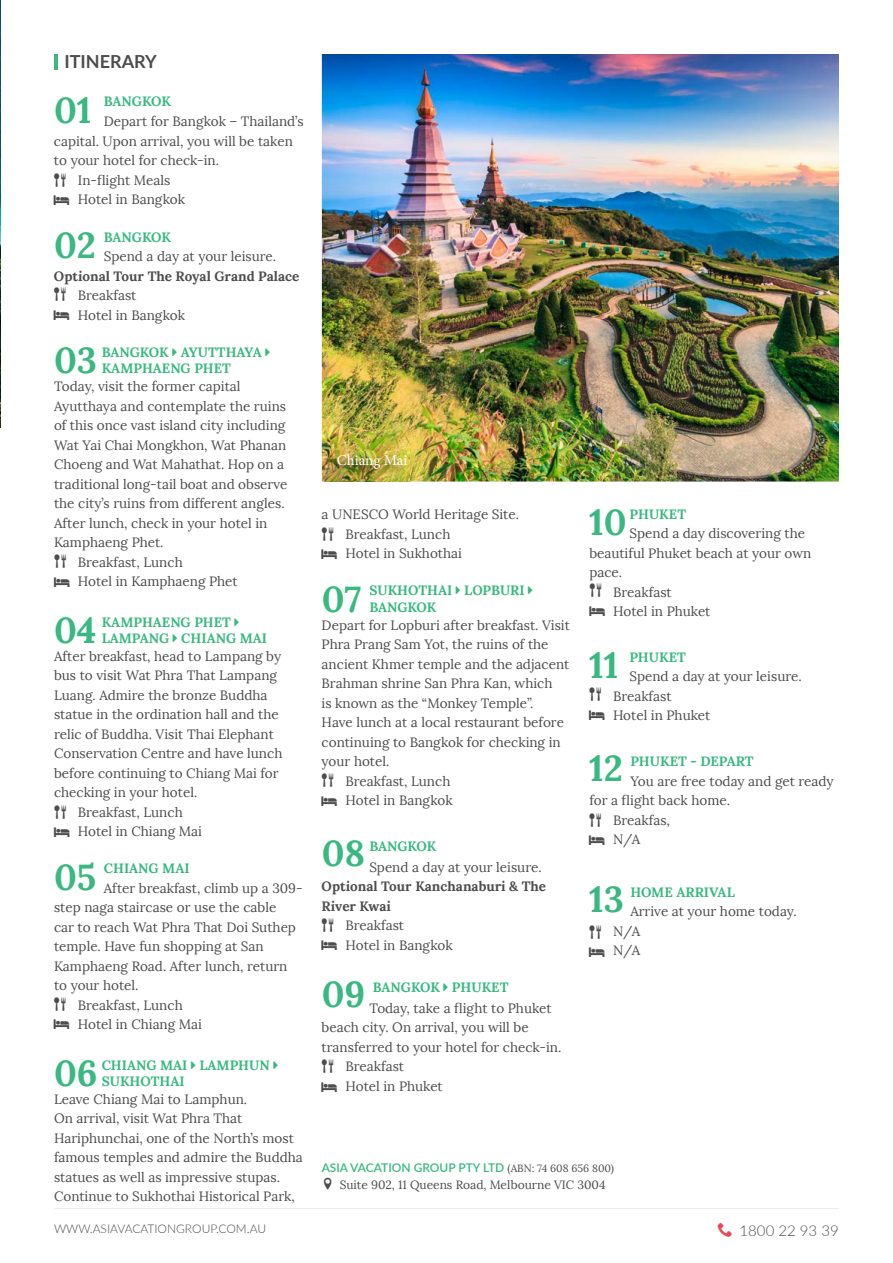
<style>
.page{position:relative;width:893px;height:1263px;background:#fff}
.page>*{position:absolute;margin:0;border:0;box-sizing:border-box;transform-origin:0 0}
.t1{font:700 36px "Lora";color:#39b881}
.t2{font:700 18px "Lato";color:#4d4d4f}
.t3{font:300 15px "Lato";color:#4d4d4f}
.t4{font:15px "Minion Pro";letter-spacing:-.01em;color:#fff}
.t5{font:13.5px/19.5px "Lora";color:#4d4d4f}
.t6{font:700 13.5px/16.2px "Lora";color:#39b881}
.t7{font:700 13.5px/19.5px "Lora";color:#4d4d4f}
.t8{font:13.5px "Ico Moon Free";color:#4d4d4f}
.t9{font:12px "Lora";color:#4d4d4f}
.t10{font:600 12px "Lato";color:#39b881}
.t11{font:300 12px "Lato";color:#4d4d4f}
.s1{font-family:"Lora";font-weight:400;font-size:10.5px;color:#4d4d4f}
.s2{color:#e84956}
</style>
<div class="page">
<img style="left:0;top:0;width:1px;height:427px">
<hr style="left:54px;top:1208px;width:785px;height:1px;background:#eaeeec">
<img style="left:322px;top:54px;width:517px;height:428px">
<hr style="left:54px;top:54px;width:3px;height:16px;background:#39b881">
<img style="left:325px;top:451px;width:85px;height:30px">
<h2 class="t2" style="left:64px;top:49px;width:94px">ITINERARY</h2>
<h1 class="t1" style="left:54px;top:87px;width:39px">01</h1>
<p class="t6" style="left:104px;top:93px;width:69px">BANGKOK</p>
<p class="t5" style="left:104px;top:112px;width:201px">Depart for Bangkok – Thailand’s</p>
<p class="t5" style="left:54px;top:131px;width:240px">capital. Upon arrival, you will be taken</p>
<p class="t5" style="left:54px;top:151px;width:167px">to your hotel for check-in.</p>
<p class="t5" style="left:78px;top:170px;width:94px">In-flight Meals</p>
<p class="t5" style="left:78px;top:190px;width:109px">Hotel in Bangkok</p>
<p class="t8" style="left:54px;top:173px;width:15px">▲□□</p>
<h1 class="t1" style="left:54px;top:222px;width:44px">02</h1>
<p class="t6" style="left:104px;top:229px;width:69px">BANGKOK</p>
<p class="t8" style="left:54px;top:288px;width:15px">▲□□</p>
<p class="t5" style="left:104px;top:247px;width:174px">Spend a day at your leisure.</p>
<p class="t7" style="left:54px;top:266px;width:247px">Optional Tour The Royal Grand Palace</p>
<p class="t5" style="left:78px;top:286px;width:109px">Breakfast<br>Hotel in Bangkok</p>
<h1 class="t1" style="left:54px;top:337px;width:45px">03</h1>
<p class="t6" style="left:102px;top:344px;width:162px">BANGKOK AYUTTHAYA<br>KAMPHAENG PHET</p>
<p class="t5" style="left:54px;top:377px;width:188px">Today, visit the former capital</p>
<p class="t5" style="left:54px;top:396px;width:234px">Ayutthaya and contemplate the ruins</p>
<p class="t5" style="left:54px;top:416px;width:233px">of this once vast island city including</p>
<p class="t5" style="left:54px;top:435px;width:234px">Wat Yai Chai Mongkhon, Wat Phanan</p>
<p class="t5" style="left:54px;top:455px;width:232px">Choeng and Wat Mahathat. Hop on a</p>
<p class="t5" style="left:54px;top:474px;width:235px">traditional long-tail boat and observe</p>
<p class="t5" style="left:54px;top:494px;width:232px">the city’s ruins from different angles.</p>
<p class="t5" style="left:54px;top:513px;width:215px">After lunch, check in your hotel in</p>
<p class="t5" style="left:54px;top:532px;width:111px">Kamphaeng Phet.</p>
<p class="t5" style="left:78px;top:552px;width:106px">Breakfast, Lunch</p>
<p class="t5" style="left:78px;top:571px;width:161px">Hotel in Kamphaeng Phet</p>
<p class="t8" style="left:54px;top:555px;width:15px">▲□□</p>
<h1 class="t1" style="left:54px;top:607px;width:44px">04</h1>
<p class="t6" style="left:102px;top:614px;width:167px">KAMPHAENG PHET<br>LAMPANG CHIANG MAI</p>
<p class="t5" style="left:54px;top:646px;width:229px">After breakfast, head to Lampang by</p>
<p class="t5" style="left:54px;top:666px;width:224px">bus to visit Wat Phra That Lampang</p>
<p class="t5" style="left:54px;top:685px;width:215px">Luang. Admire the bronze Buddha</p>
<p class="t5" style="left:54px;top:705px;width:226px">statue in the ordination hall and the</p>
<p class="t5" style="left:54px;top:724px;width:221px">relic of Buddha. Visit Thai Elephant</p>
<p class="t5" style="left:54px;top:744px;width:230px">Conservation Centre and have lunch</p>
<p class="t5" style="left:54px;top:763px;width:226px">before continuing to Chiang Mai for</p>
<p class="t5" style="left:54px;top:783px;width:145px">checking in your hotel.</p>
<p class="t5" style="left:78px;top:802px;width:106px">Breakfast, Lunch</p>
<p class="t5" style="left:78px;top:822px;width:126px">Hotel in Chiang Mai</p>
<p class="t8" style="left:54px;top:805px;width:15px">▲□□</p>
<h1 class="t1" style="left:54px;top:854px;width:44px">05</h1>
<p class="t6" style="left:104px;top:860px;width:87px">CHIANG MAI</p>
<p class="t5" style="left:104px;top:878px;width:200px">After breakfast, climb up a 309-</p>
<p class="t5" style="left:54px;top:898px;width:224px">step naga staircase or use the cable</p>
<p class="t5" style="left:54px;top:917px;width:244px">car to reach Wat Phra That Doi Suthep</p>
<p class="t5" style="left:54px;top:937px;width:211px">temple. Have fun shopping at San</p>
<p class="t5" style="left:54px;top:956px;width:235px">Kamphaeng Road. After lunch, return</p>
<p class="t5" style="left:54px;top:976px;width:86px">to your hotel.</p>
<p class="t5" style="left:78px;top:995px;width:106px">Breakfast, Lunch</p>
<p class="t5" style="left:78px;top:1015px;width:126px">Hotel in Chiang Mai</p>
<p class="t8" style="left:54px;top:997px;width:15px">▲□□</p>
<h1 class="t1" style="left:54px;top:1050px;width:45px">06</h1>
<p class="t6" style="left:102px;top:1056px;width:170px">CHIANG MAI LAMPHUN<br>SUKHOTHAI</p>
<p class="t5" style="left:54px;top:1089px;width:250px">Leave Chiang Mai to Lamphun.<br>On arrival, visit Wat Phra That Hariphunchai, one of the North’s most famous temples and admire the Buddha statues as well as impressive stupas.<br>Continue to Sukhothai Historical Park,</p>
<p class="t4" style="left:337px;top:450px;width:72px">Chiang Mai</p>
<p class="t5" style="left:346px;top:505px;width:175px;text-indent:-24px">a UNESCO World Heritage Site.<br>Breakfast, Lunch<br>Hotel in Sukhothai</p>
<p class="t8" style="left:322px;top:527px;width:15px">▲□□</p>
<h1 class="t1" style="left:322px;top:576px;width:41px">07</h1>
<p class="t6" style="left:369px;top:582px;width:157px">SUKHOTHAI LOPBURI<br>BANGKOK</p>
<p class="t5" style="left:322px;top:615px;width:250px">Depart for Lopburi after breakfast. Visit</p>
<p class="t5" style="left:322px;top:635px;width:228px">Phra Prang Sam Yot, the ruins of the</p>
<p class="t5" style="left:322px;top:654px;width:249px">ancient Khmer temple and the adjacent</p>
<p class="t5" style="left:322px;top:674px;width:232px">Brahman shrine San Phra Kan, which</p>
<p class="t5" style="left:322px;top:693px;width:213px">is known as the “Monkey Temple”.</p>
<p class="t5" style="left:322px;top:713px;width:244px">Have lunch at a local restaurant before</p>
<p class="t5" style="left:322px;top:732px;width:240px">continuing to Bangkok for checking in</p>
<p class="t5" style="left:322px;top:752px;width:69px">your hotel.</p>
<p class="t5" style="left:346px;top:771px;width:106px">Breakfast, Lunch</p>
<p class="t5" style="left:346px;top:791px;width:109px">Hotel in Bangkok</p>
<p class="t8" style="left:322px;top:774px;width:15px">▲□□</p>
<h1 class="t1" style="left:322px;top:830px;width:45px">08</h1>
<p class="t6" style="left:369px;top:838px;width:69px">BANGKOK</p>
<p class="t5" style="left:369px;top:857px;width:174px">Spend a day at your leisure.</p>
<p class="t7" style="left:322px;top:876px;width:226px">Optional Tour Kanchanaburi &amp; The<br>River Kwai</p>
<p class="t5" style="left:346px;top:916px;width:109px">Breakfast<br>Hotel in Bangkok</p>
<p class="t8" style="left:322px;top:918px;width:15px">▲□□</p>
<h1 class="t1" style="left:322px;top:971px;width:45px">09</h1>
<p class="t6" style="left:373px;top:978px;width:137px">BANGKOK PHUKET</p>
<p class="t5" style="left:369px;top:998px;width:184px">Today, take a flight to Phuket</p>
<p class="t5" style="left:322px;top:1018px;width:209px">beach city. On arrival, you will be</p>
<p class="t5" style="left:322px;top:1037px;width:241px">transferred to your hotel for check-in.</p>
<p class="t5" style="left:346px;top:1056px;width:60px">Breakfast</p>
<p class="t5" style="left:346px;top:1076px;width:99px">Hotel in Phuket</p>
<p class="t8" style="left:322px;top:1060px;width:15px">▲□□</p>
<h1 class="t1" style="left:589px;top:499px;width:39px">10</h1>
<p class="t6" style="left:630px;top:506px;width:58px">PHUKET</p>
<p class="t5" style="left:630px;top:524px;width:177px">Spend a day discovering the</p>
<p class="t5" style="left:589px;top:543px;width:224px">beautiful Phuket beach at your own</p>
<p class="t5" style="left:589px;top:563px;width:34px">pace.</p>
<p class="t5" style="left:613px;top:582px;width:60px">Breakfast</p>
<p class="t5" style="left:613px;top:602px;width:99px">Hotel in Phuket</p>
<p class="t8" style="left:589px;top:584px;width:15px">▲□□</p>
<h1 class="t1" style="left:589px;top:642px;width:31px">11</h1>
<p class="t6" style="left:629px;top:649px;width:58px">PHUKET</p>
<p class="t8" style="left:589px;top:688px;width:15px">▲□□</p>
<p class="t5" style="left:613px;top:667px;width:190px;text-indent:16px">Spend a day at your leisure.<br>Breakfast<br>Hotel in Phuket</p>
<h1 class="t1" style="left:589px;top:745px;width:35px">12</h1>
<p class="t6" style="left:630px;top:753px;width:125px">PHUKET - DEPART</p>
<p class="t8" style="left:589px;top:813px;width:15px">▲□□</p>
<p class="t5" style="left:630px;top:771px;width:205px">You are free today and get ready</p>
<p class="t5" style="left:589px;top:791px;width:142px">for a flight back home.</p>
<p class="t5" style="left:613px;top:810px;width:58px">Breakfas,</p>
<p class="t5" style="left:613px;top:830px;width:28px">N/A</p>
<h1 class="t1" style="left:589px;top:876px;width:36px">13</h1>
<p class="t6" style="left:630px;top:884px;width:106px">HOME ARRIVAL</p>
<p class="t8" style="left:589px;top:925px;width:15px">▲□□</p>
<p class="t5" style="left:613px;top:902px;width:185px;text-indent:17px">Arrive at your home today.<br>N/A<br>N/A</p>
<p class="t10" style="left:322px;top:1159px;width:294px">ASIA VACATION GROUP PTY LTD <span class="s1">(ABN: 74 608 656 800)</span></p>
<p class="t9" style="left:322px;top:1177px;width:285px">●□▼□■ Suite 902, 11 Queens Road, Melbourne VIC 3004</p>
<p class="t11" style="left:54px;top:1220px;width:214px">WWW.ASIAVACATIONGROUP.COM.AU</p>
<p class="t3" style="left:718px;top:1220px;width:123px"><span class="s2">□■</span> 1800 22 93 39</p>
</div>
